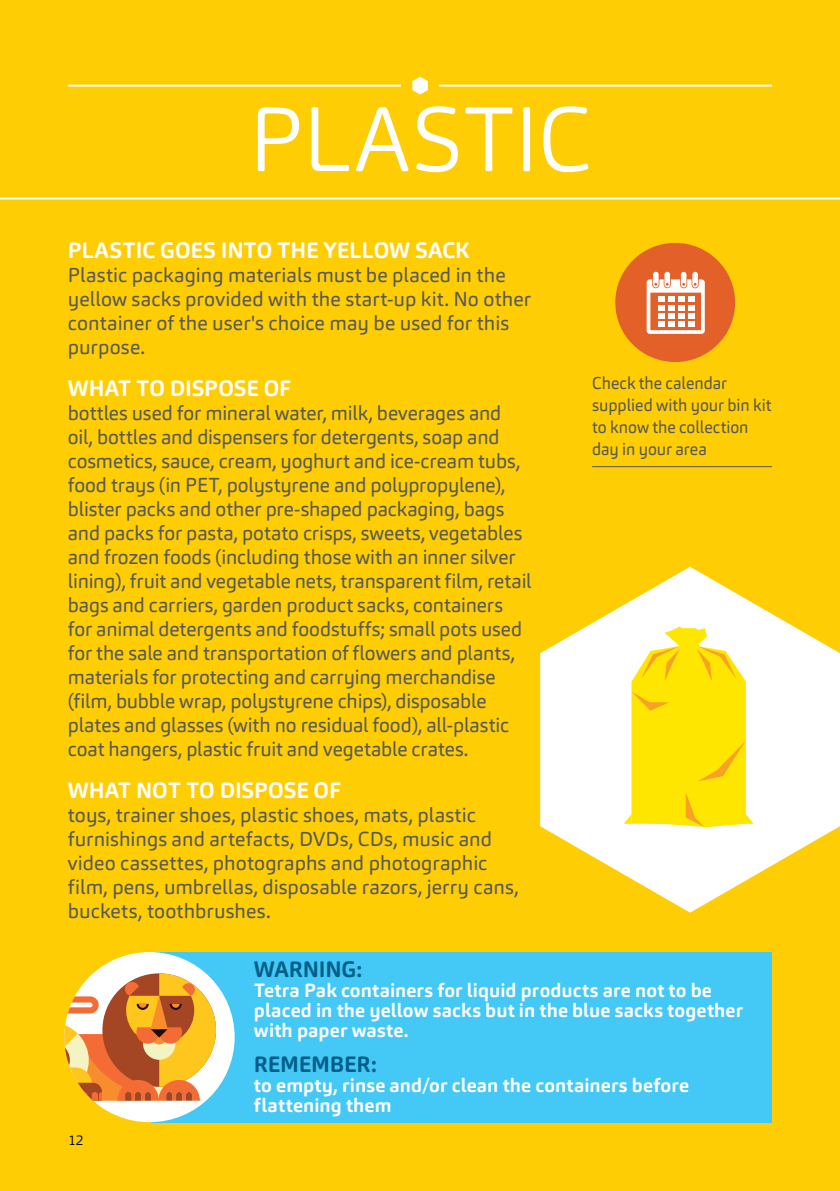
<style>
.page{position:relative;width:840px;height:1191px;background:#fff}
.page>*{position:absolute;margin:0;border:0;box-sizing:border-box;transform-origin:0 0}
.t1{font:300 90px "Carnas";color:#fff}
.t2{font:700 22px "Carnas";letter-spacing:-.005em;color:#fff}
.t3{font:700 22px "Carnas";letter-spacing:-.01em;color:#005e88}
.t4{font:20px/24px "Carnas";color:#58595b}
.t5{font:700 19px/20px "Carnas";letter-spacing:.01em;color:#fff}
.t6{font:17px/22px "Carnas";color:#58595b;scale:.95 1}
.t7{font:300 14px "Carnas";color:#000}
</style>
<div class="page">
<div style="left:0;top:0;width:839px;height:1191px;background:#ffcd03"></div>
<svg style="left:540px;top:567px;width:299px;height:345px;fill:#fff"></svg>
<hr style="left:439px;top:85px;width:332px;height:2px;background:#fff">
<hr style="left:68px;top:85px;width:333px;height:2px;background:#fff">
<svg style="left:412px;top:77px;width:15px;height:18px"></svg>
<svg style="left:623px;top:626px;width:130px;height:201px;background:#fee83b"></svg>
<div style="left:615px;top:243px;width:119px;height:119px;background:#e36028;border-radius:50%"></div>
<div style="left:652px;top:272px;width:6px;height:15px;background:#fff;border-radius:3px"></div>
<div style="left:664px;top:272px;width:5px;height:15px;background:#fff;border-radius:3px"></div>
<div style="left:680px;top:272px;width:6px;height:15px;background:#fff;border-radius:3px"></div>
<div style="left:692px;top:272px;width:5px;height:15px;background:#fff;border-radius:3px"></div>
<svg style="left:646px;top:279px;width:58px;height:55px"></svg>
<div style="left:151px;top:952px;width:620px;height:170px;background:#44c8f5"></div>
<div style="left:64px;top:952px;width:170px;height:170px;background:#fff;border-radius:50%"></div>
<svg style="left:64px;top:973px;width:152px;height:128px"></svg>
<hr style="left:0;top:197px;width:839px;height:2px;background:#fff">
<hr style="left:591px;top:466px;width:180px;height:1px;background:#58595b">
<h1 class="t1" style="left:248px;top:83px;width:344px">PLASTIC</h1>
<p class="t2" style="left:68px;top:236px;width:403px">PLASTIC GOES INTO THE YELLOW SACK</p>
<p class="t4" style="left:68px;top:262px;width:464px">Plastic packaging materials must be placed in the yellow sacks provided with the start-up kit. No other container of the user's choice may be used for this purpose.</p>
<p class="t2" style="left:68px;top:374px;width:224px">WHAT TO DISPOSE OF</p>
<p class="t4" style="left:68px;top:400px;width:465px">bottles used for mineral water, milk, beverages and oil, bottles and dispensers for detergents, soap and cosmetics, sauce, cream, yoghurt and ice-cream tubs, food trays (in PET, polystyrene and polypropylene), blister packs and other pre-shaped packaging, bags and packs for pasta, potato crisps, sweets, vegetables and frozen foods (including those with an inner silver lining), fruit and vegetable nets, transparent film, retail bags and carriers, garden product sacks, containers for animal detergents and foodstuffs; small pots used for the sale and transportation of flowers and plants, materials for protecting and carrying merchandise (film, bubble wrap, polystyrene chips), disposable plates and glasses (with no residual food), all-plastic coat hangers, plastic fruit and vegetable crates.</p>
<p class="t2" style="left:68px;top:776px;width:274px">WHAT NOT TO DISPOSE OF</p>
<p class="t4" style="left:68px;top:802px;width:452px">toys, trainer shoes, plastic shoes, mats, plastic furnishings and artefacts, DVDs, CDs, music and video cassettes, photographs and photographic film, pens, umbrellas, disposable razors, jerry cans, buckets, toothbrushes.</p>
<p class="t6" style="left:591px;top:372px;width:190px">Check the calendar supplied with your bin kit to know the collection day in your area</p>
<p class="t7" style="left:68px;top:1131px;width:17px">12</p>
<p class="t3" style="left:254px;top:955px;width:109px">WARNING:</p>
<p class="t5" style="left:254px;top:980px;width:490px">Tetra Pak containers for liquid products are not to be placed in the yellow sacks but in the blue sacks together with paper waste.</p>
<p class="t3" style="left:254px;top:1050px;width:124px">REMEMBER:</p>
<p class="t5" style="left:254px;top:1075px;width:436px">to empty, rinse and/or clean the containers before flattening them</p>
</div>
